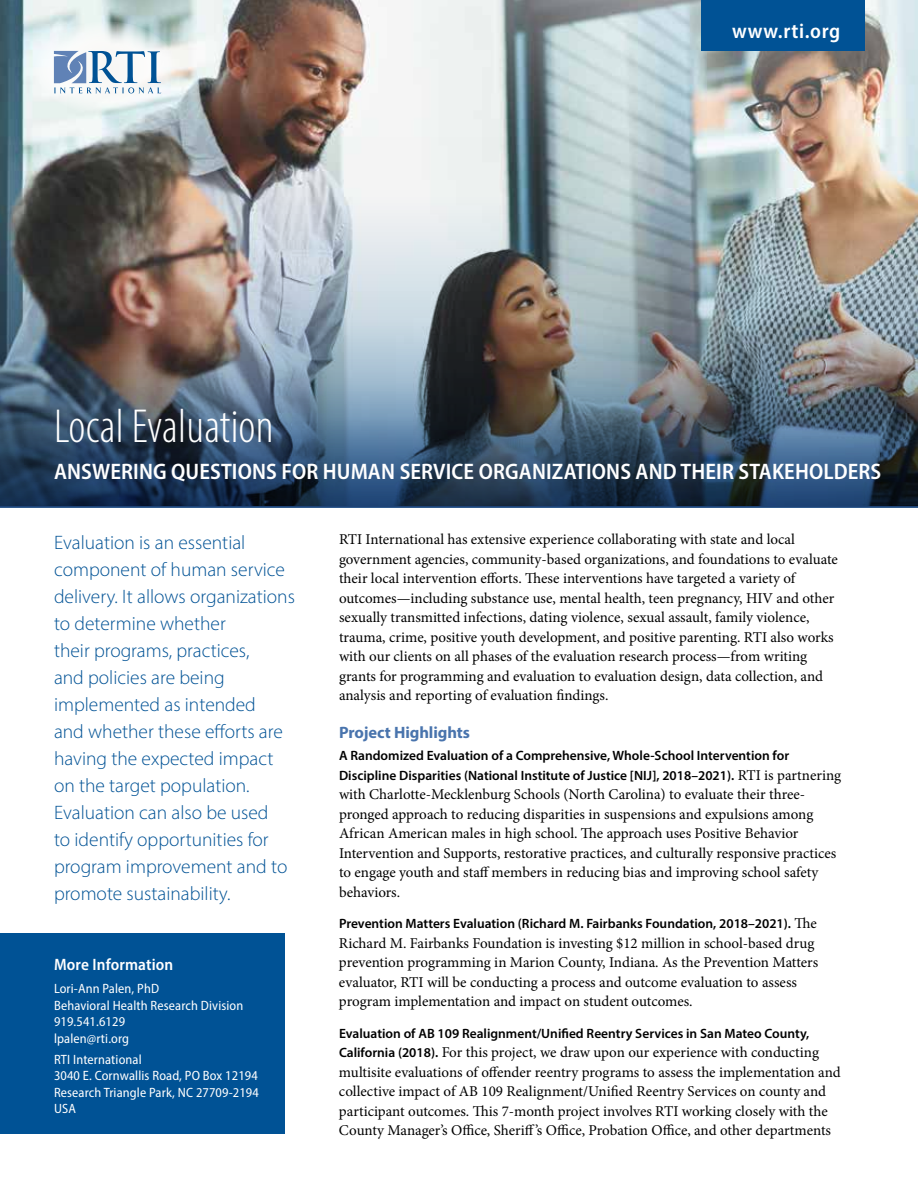
<style>
.page{position:relative;width:918px;height:1188px;background:#fff}
.page>*{position:absolute;margin:0;border:0;box-sizing:border-box;transform-origin:0 0}
.t1{font:300 condensed 48px "Myriad Pro";letter-spacing:.005em;color:#fff}
.t2{font:600 semi-condensed 22.5px "Myriad Pro";letter-spacing:.005em;color:#fff}
.t3{font:600 semi-condensed 21px "Myriad Pro";letter-spacing:.04em;color:#fff}
.t4{font:300 19.5px/27px "Myriad Pro";color:#005295}
.t5{font:700 16.5px "Myriad Pro";letter-spacing:-.005em;color:#4974ad}
.t6{font:600 semi-condensed 16.5px "Myriad Pro";letter-spacing:.01em;color:#fff}
.t7{font:15px/19.5px "Minion Pro";color:#000}
.t8{font:600 13.5px/19.5px "Myriad Pro";color:#000}
.t9{font:semi-condensed 13.5px/16.5px "Myriad Pro";letter-spacing:.01em;color:#fff}
.s1{font-family:"Minion Pro";font-weight:400;font-size:15px}
.s2{font-family:"Myriad Pro";font-weight:600;font-size:13.5px}
</style>
<div class="page">
<img style="left:0;top:0;width:918px;height:137px">
<img style="left:0;top:137px;width:918px;height:185px">
<img style="left:0;top:322px;width:918px;height:185px">
<div style="left:701px;top:0;width:163px;height:51px;background:#005295"></div>
<div style="left:0;top:933px;width:284px;height:201px;background:#005295"></div>
<svg style="left:34px;top:21px;width:143px;height:94px"></svg>
<svg style="left:54px;top:51px;width:107px;height:43px"></svg>
<h3 class="t3" style="left:732px;top:18px;width:110px">www.rti.org</h3>
<h1 class="t1" style="left:54px;top:398px;width:221px">Local Evaluation</h1>
<h2 class="t2" style="left:54px;top:457px;width:829px">ANSWERING QUESTIONS FOR HUMAN SERVICE ORGANIZATIONS AND THEIR STAKEHOLDERS</h2>
<p class="t4" style="left:54px;top:529px;width:243px">Evaluation is an essential component of human service delivery. It allows organizations to determine whether<br>their programs, practices,<br>and policies are being implemented as intended<br>and whether these efforts are having the expected impact on the target population.<br>Evaluation can also be used<br>to identify opportunities for program improvement and to promote sustainability.</p>
<p class="t6" style="left:54px;top:954px;width:121px">More Information</p>
<p class="t9" style="left:54px;top:981px;width:191px">Lori-Ann Palen, PhD<br>Behavioral Health Research Division<br>919.541.6129<br>lpalen@rti.org</p>
<p class="t9" style="left:54px;top:1051px;width:206px">RTI International<br>3040 E. Cornwallis Road, PO Box 12194<br>Research Triangle Park, NC 27709-2194<br>USA</p>
<p class="t7" style="left:339px;top:530px;width:500px">RTI International has extensive experience collaborating with state and local government agencies, community-based organizations, and foundations to evaluate their local intervention efforts. These interventions have targeted a variety of outcomes—including substance use, mental health, teen pregnancy, HIV and other sexually transmitted infections, dating violence, sexual assault, family violence, trauma, crime, positive youth development, and positive parenting. RTI also works with our clients on all phases of the evaluation research process—from writing grants for programming and evaluation to evaluation design, data collection, and analysis and reporting of evaluation findings.</p>
<p class="t5" style="left:339px;top:722px;width:133px">Project Highlights</p>
<p class="t8" style="left:339px;top:746px;width:504px">A Randomized Evaluation of a Comprehensive, Whole-School Intervention for<br>Discipline Disparities (National Institute of Justice [NIJ], 2018–2021). <span class="s1">RTI is partnering</span></p>
<p class="t7" style="left:339px;top:785px;width:499px">with Charlotte-Mecklenburg Schools (North Carolina) to evaluate their three&shy;pronged approach to reducing disparities in suspensions and expulsions among African American males in high school. The approach uses Positive Behavior Intervention and Supports, restorative practices, and culturally responsive practices to engage youth and staff members in reducing bias and improving school safety behaviors.</p>
<p class="t8" style="left:339px;top:914px;width:479px">Prevention Matters Evaluation (Richard M. Fairbanks Foundation, 2018–2021). <span class="s1">The</span></p>
<p class="t7" style="left:339px;top:933px;width:481px">Richard M. Fairbanks Foundation is investing $12 million in school-based drug prevention programming in Marion County, Indiana. As the Prevention Matters evaluator, RTI will be conducting a process and outcome evaluation to assess program implementation and impact on student outcomes.</p>
<p class="t8" style="left:339px;top:1023px;width:472px">Evaluation of AB 109 Realignment/Unified Reentry Services in San Mateo County,</p>
<p class="t7" style="left:339px;top:1043px;width:503px"><span class="s2">California (2018).</span> For this project, we draw upon our experience with conducting multisite evaluations of offender reentry programs to assess the implementation and collective impact of AB 109 Realignment/Unified Reentry Services on county and participant outcomes. This 7-month project involves RTI working closely with the County Manager’s Office, Sheriff’s Office, Probation Office, and other departments</p>
</div>
